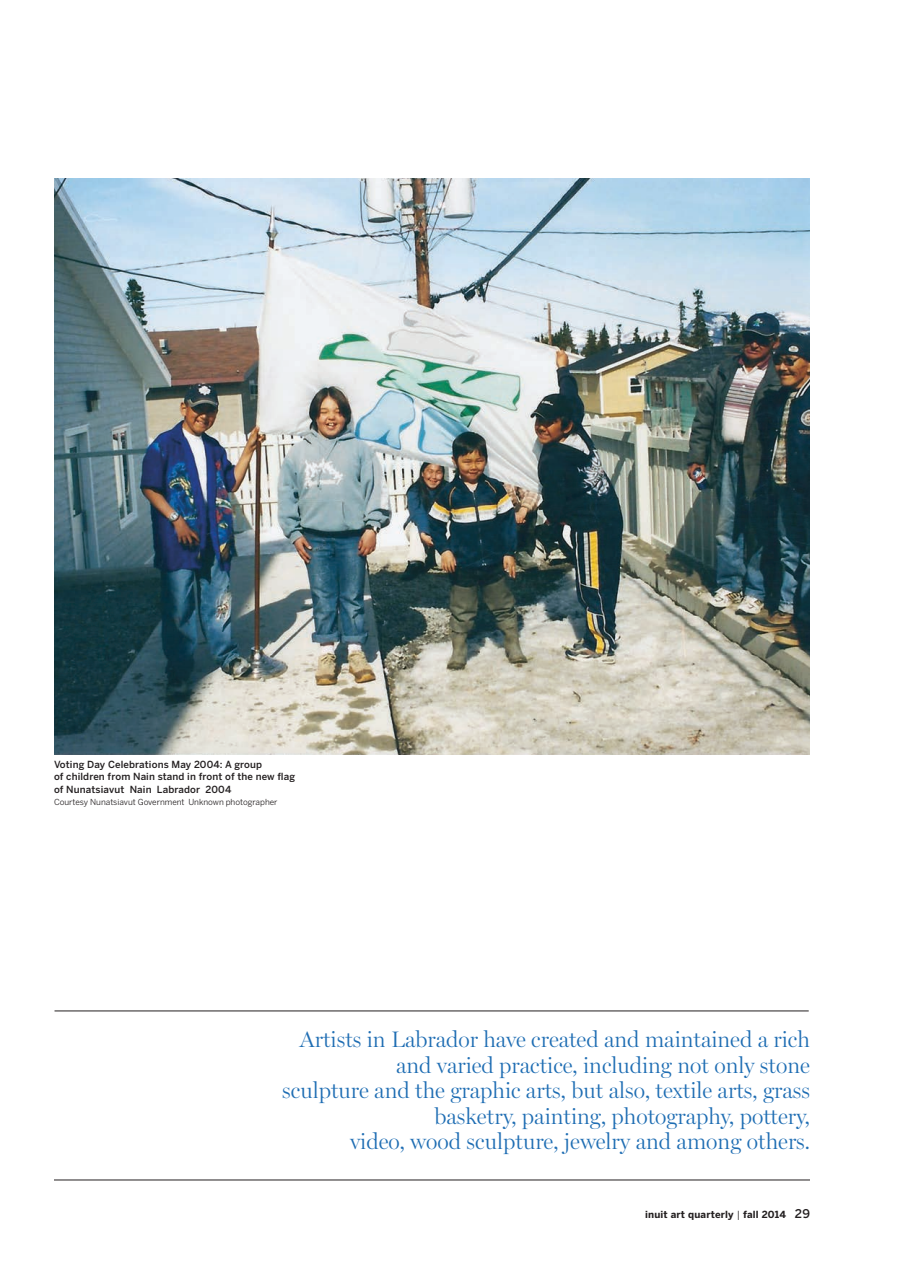
<style>
.page{position:relative;width:918px;height:1283px;background:#fff}
.page>*{position:absolute;margin:0;border:0;box-sizing:border-box;transform-origin:0 0}
.Pullquote-serif{font:300 22.5px/25.5px "Miller Display";color:#1e6db3;text-align:right}
.IAQ-reviews_caption{font:500 9.75px/12.8px "Benton Sans";letter-spacing:.015em;color:#231f20}
.t1{font:700 9.75px "Benton Sans";letter-spacing:.02em;color:#231f20}
.IAQ-reviews_caption-2{font:8.25px "Benton Sans";color:#231f20}
.s1{font-weight:400}
.s2{font-weight:500;font-size:12px}
</style>
<div class="page">
<img style="left:54px;top:178px;width:756px;height:576px">
<hr style="left:55px;top:1010px;width:754px;height:1px;background:#231f20">
<hr style="left:54px;top:1179px;width:756px;height:1px;background:#231f20">
<p class="IAQ-reviews_caption" style="left:54px;top:758px;width:243px">Voting Day Celebrations May 2004: A group<br>of children from Nain stand in front of the new flag of Nunatsiavut Nain Labrador 2004</p>
<p class="IAQ-reviews_caption-2" style="left:54px;top:797px;width:225px">Courtesy Nunatsiavut Government Unknown photographer</p>
<p class="Pullquote-serif" style="left:300px;top:1026px;width:512px">Artists in Labrador have created and maintained a rich</p>
<p class="Pullquote-serif" style="left:396px;top:1052px;width:415px">and varied practice, including not only stone</p>
<p class="Pullquote-serif" style="left:282px;top:1077px;width:529px">sculpture and the graphic arts, but also, textile arts, grass basketry, painting, photography, pottery,<br>video, wood sculpture, jewelry and among others.</p>
<p class="t1" style="left:645px;top:1208px;width:166px">inuit art quarterly <span class="s1">|</span> fall 2014 <span class="s2">29</span></p>
</div>
